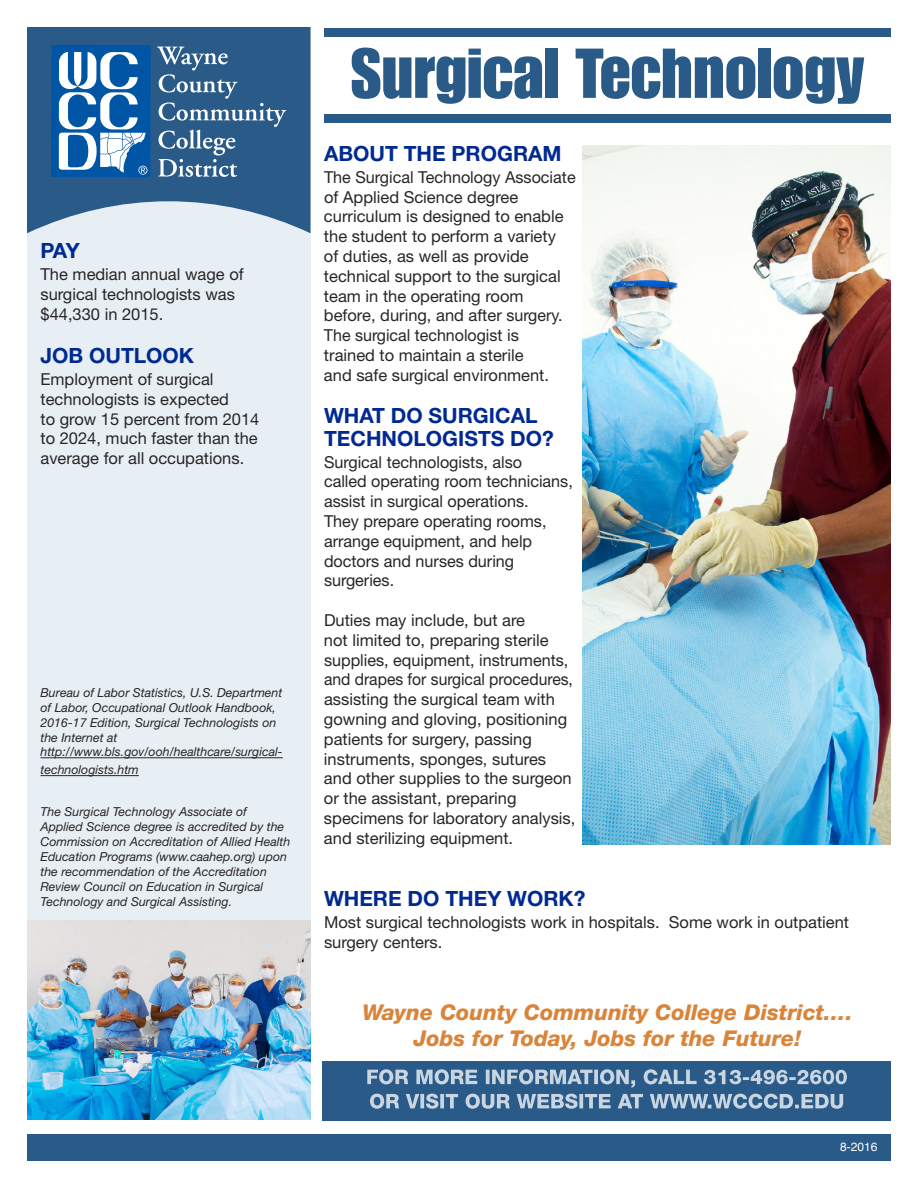
<style>
.page{position:relative;width:918px;height:1188px;background:#fff}
.page>*{position:absolute;margin:0;border:0;box-sizing:border-box;transform-origin:0 0}
.t1{font:69px "Impact";color:#295a88}
.t2{font:italic 800 21.75px/26.1px "Helvetica Neue";color:#da8439;text-align:center}
.t3{font:700 21px/22.5px "Helvetica Neue";color:#002991}
.t4{font:16.5px/19.8px "Helvetica Neue";color:#272526}
.t5{font:italic 12.3px/14.9px "Helvetica Neue";color:#272526}
.t6{font:12px "Helvetica";color:#fff}
</style>
<div class="page">
<div style="left:27px;top:28px;width:283px;height:1090px;background:#e8eff4"></div>
<svg style="left:27px;top:27px;width:283px;height:206px;fill:#295a88"></svg>
<div style="left:27px;top:1134px;width:864px;height:27px;background:#295a88"></div>
<div style="left:323px;top:1061px;width:568px;height:59px;background:#295a88"></div>
<svg style="left:367px;top:1069px;width:317px;height:19px"></svg>
<svg style="left:370px;top:1094px;width:319px;height:15px"></svg>
<img style="left:27px;top:920px;width:283px;height:200px">
<hr style="left:40px;top:757px;width:243px;height:1px;background:#272526">
<hr style="left:40px;top:775px;width:99px;height:1px;background:#272526">
<div style="left:51px;top:45px;width:99px;height:132px;background:#0155a5"></div>
<div style="left:51px;top:45px;width:100px;height:133px;border:1px solid #0155a5"></div>
<svg style="left:157px;top:47px;width:129px;height:130px;background:#467098"></svg>
<svg style="left:59px;top:52px;width:88px;height:123px"></svg>
<img style="left:583px;top:146px;width:308px;height:699px">
<div style="left:324px;top:114px;width:567px;height:8px;background:#295a88"></div>
<div style="left:324px;top:28px;width:567px;height:9px;background:#295a88"></div>
<p class="t3" style="left:40px;top:241px;width:41px">PAY</p>
<p class="t4" style="left:40px;top:266px;width:205px">The median annual wage of surgical technologists was $44,330 in 2015.</p>
<p class="t3" style="left:40px;top:346px;width:155px">JOB OUTLOOK</p>
<p class="t4" style="left:40px;top:371px;width:220px">Employment of surgical technologists is expected<br>to grow 15 percent from 2014 to 2024, much faster than the average for all occupations.</p>
<p class="t5" style="left:40px;top:686px;width:244px">Bureau of Labor Statistics, U.S. Department of Labor, Occupational Outlook Handbook, 2016-17 Edition, Surgical Technologists on the Internet at http://www.bls.gov/ooh/healthcare/surgical-</p>
<p class="t5" style="left:40px;top:764px;width:100px">technologists.htm</p>
<p class="t5" style="left:40px;top:806px;width:251px">The Surgical Technology Associate of Applied Science degree is accredited by the Commission on Accreditation of Allied Health Education Programs (www.caahep.org) upon the recommendation of the Accreditation Review Council on Education in Surgical Technology and Surgical Assisting.</p>
<h1 class="t1" style="left:351px;top:49px;width:515px">Surgical Technology</h1>
<p class="t3" style="left:324px;top:144px;width:239px">ABOUT THE PROGRAM</p>
<p class="t4" style="left:324px;top:169px;width:253px">The Surgical Technology Associate of Applied Science degree curriculum is designed to enable the student to perform a variety<br>of duties, as well as provide technical support to the surgical team in the operating room before, during, and after surgery.<br>The surgical technologist is<br>trained to maintain a sterile<br>and safe surgical environment.</p>
<p class="t3" style="left:324px;top:406px;width:231px">WHAT DO SURGICAL<br>TECHNOLOGISTS DO?</p>
<p class="t4" style="left:324px;top:453px;width:250px">Surgical technologists, also<br>called operating room technicians, assist in surgical operations.<br>They prepare operating rooms, arrange equipment, and help doctors and nurses during surgeries.</p>
<p class="t4" style="left:324px;top:612px;width:253px">Duties may include, but are<br>not limited to, preparing sterile supplies, equipment, instruments, and drapes for surgical procedures, assisting the surgical team with gowning and gloving, positioning patients for surgery, passing instruments, sponges, sutures and other supplies to the surgeon or the assistant, preparing specimens for laboratory analysis, and sterilizing equipment.</p>
<p class="t3" style="left:324px;top:889px;width:263px">WHERE DO THEY WORK?</p>
<p class="t4" style="left:324px;top:914px;width:527px">Most surgical technologists work in hospitals. Some work in outpatient surgery centers.</p>
<h2 class="t2" style="left:362px;top:1001px;width:492px">Wayne County Community College District….<br>Jobs for Today, Jobs for the Future!</h2>
<p class="t6" style="left:840px;top:1140px;width:39px">8-2016</p>
</div>
